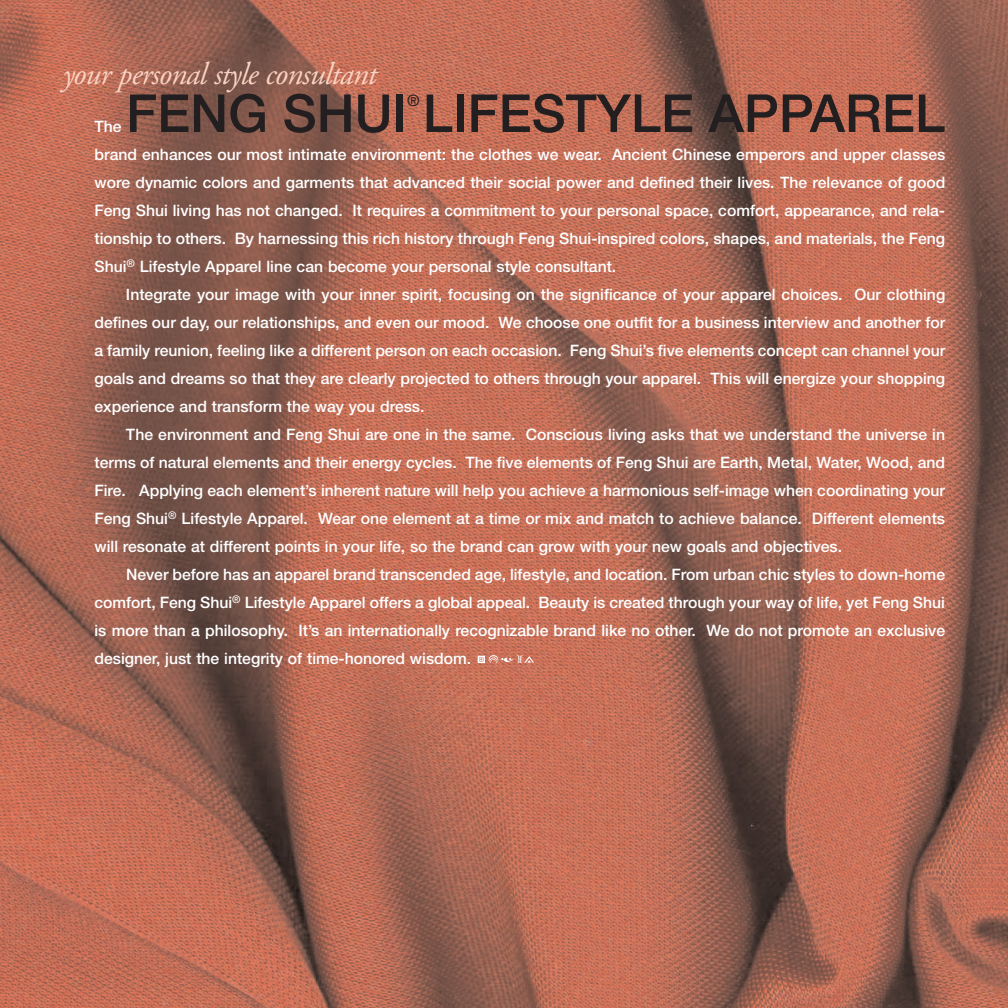
<style>
.page{position:relative;width:1008px;height:1008px;background:#fff}
.page>*{position:absolute;margin:0;border:0;box-sizing:border-box;transform-origin:0 0}
.t1{font:500 52.5px "Helvetica Neue";color:#231f20}
.t2{font:italic 31.5px "Adobe Garamond";letter-spacing:-.025em;color:#fbd2c1}
.t3{font:500 15.75px/28px "Helvetica Neue";color:#fff;text-align:justify}
.t4{font:500 15.75px "Helvetica Neue";color:#231f20}
</style>
<div class="page">
<img style="left:0;top:0;width:1008px;height:1008px">
<svg style="left:478px;top:655px;width:56px;height:9px"></svg>
<h2 class="t2" style="left:63px;top:61px;width:315px">your personal style consultant</h2>
<h1 class="t1" style="left:126px;top:94px;width:821px">FENG SHUI LIFESTYLE APPAREL</h1>
<p class="t4" style="left:407px;top:94px;width:14px">®</p>
<p class="t3" style="left:94px;top:114px;width:29px">The</p>
<p class="t3" style="left:94px;top:142px;width:852px">brand enhances our most intimate environment: the clothes we wear. Ancient Chinese emperors and upper classes wore dynamic colors and garments that advanced their social power and defined their lives. The relevance of good Feng Shui living has not changed. It requires a commitment to your personal space, comfort, appearance, and rela&shy;tionship to others. By harnessing this rich history through Feng Shui-inspired colors, shapes, and materials, the Feng Shui<sup>®</sup> Lifestyle Apparel line can become your personal style consultant.</p>
<p class="t3" style="left:94px;top:282px;width:852px;text-indent:32px">Integrate your image with your inner spirit, focusing on the significance of your apparel choices. Our clothing defines our day, our relationships, and even our mood. We choose one outfit for a business interview and another for a family reunion, feeling like a different person on each occasion. Feng Shui’s five elements concept can channel your goals and dreams so that they are clearly projected to others through your apparel. This will energize your shopping experience and transform the way you dress.</p>
<p class="t3" style="left:94px;top:422px;width:852px;text-indent:32px">The environment and Feng Shui are one in the same. Conscious living asks that we understand the universe in terms of natural elements and their energy cycles. The five elements of Feng Shui are Earth, Metal, Water, Wood, and Fire. Applying each element’s inherent nature will help you achieve a harmonious self-image when coordinating your Feng Shui<sup>®</sup> Lifestyle Apparel. Wear one element at a time or mix and match to achieve balance. Different elements will resonate at different points in your life, so the brand can grow with your new goals and objectives.</p>
<p class="t3" style="left:94px;top:562px;width:852px;text-indent:32px">Never before has an apparel brand transcended age, lifestyle, and location. From urban chic styles to down-home comfort, Feng Shui<sup>®</sup> Lifestyle Apparel offers a global appeal. Beauty is created through your way of life, yet Feng Shui is more than a philosophy. It’s an internationally recognizable brand like no other. We do not promote an exclusive designer, just the integrity of time-honored wisdom.</p>
</div>
